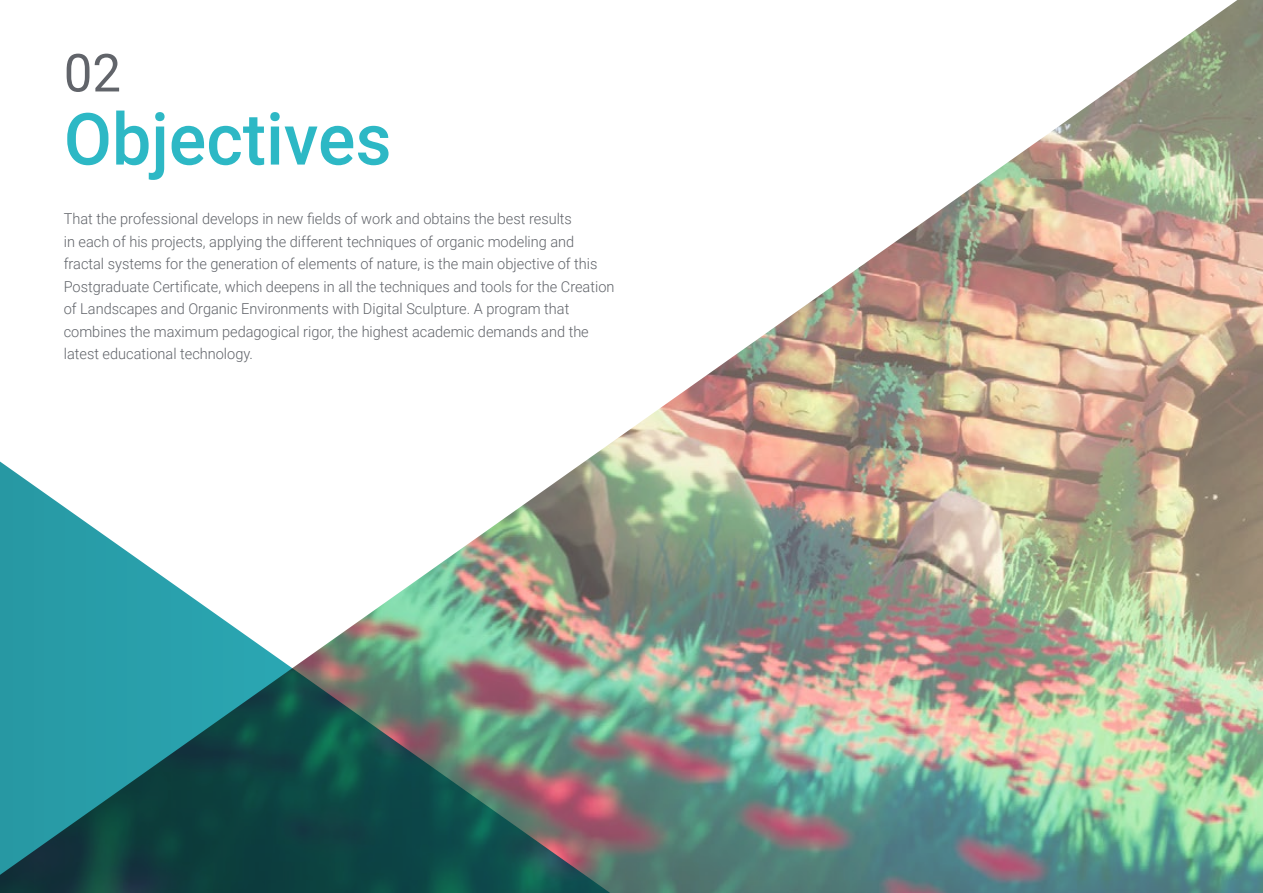
<style>
.page{position:relative;width:1263px;height:893px;background:#fff}
.page>*{position:absolute;margin:0;border:0;box-sizing:border-box;transform-origin:0 0}
.t1{font:500 72px "Roboto";color:#2db8c5}
.t2{font:52.5px "Roboto";color:#61646a}
.t3{font:300 15px/22.5px "Roboto";color:#61646a}
</style>
<div class="page">
<img style="left:607px;top:0;width:656px;height:893px">
<img style="left:0;top:446px;width:640px;height:447px">
<h2 class="t2" style="left:64px;top:36px;width:59px">02</h2>
<h1 class="t1" style="left:64px;top:89px;width:329px">Objectives</h1>
<p class="t3" style="left:64px;top:207px;width:552px">That the professional develops in new fields of work and obtains the best results<br>in each of his projects, applying the different techniques of organic modeling and fractal systems for the generation of elements of nature, is the main objective of this Postgraduate Certificate, which deepens in all the techniques and tools for the Creation of Landscapes and Organic Environments with Digital Sculpture. A program that combines the maximum pedagogical rigor, the highest academic demands and the latest educational technology.</p>
</div>
